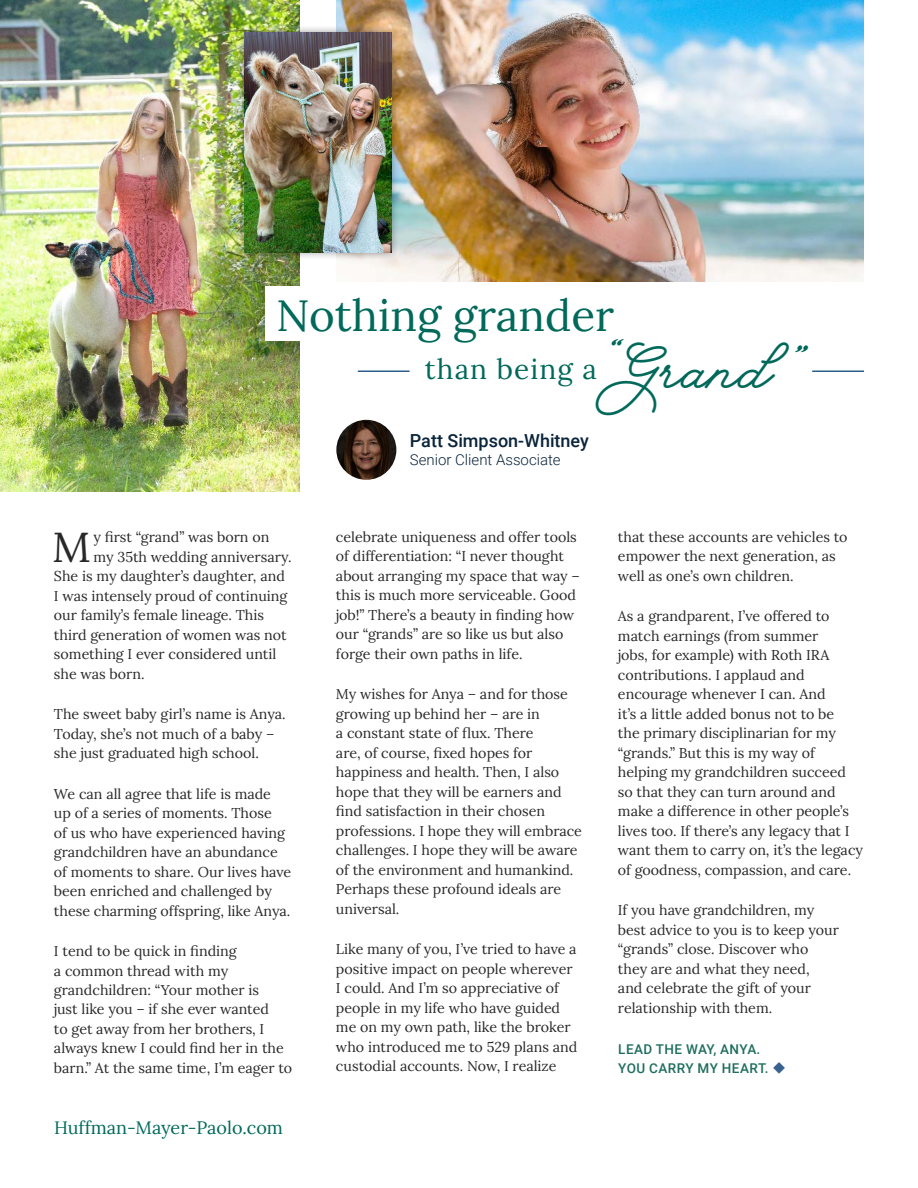
<style>
.page{position:relative;width:918px;height:1188px;background:#fff}
.page>*{position:absolute;margin:0;border:0;box-sizing:border-box;transform-origin:0 0}
.t1{font:43.95px "Lora";color:#00695a}
.t2{font:43.95px "Hearty Morning";color:#00695a}
.t3{font:42.15px "Lora";color:#292829}
.t4{font:27.9px "Lora";letter-spacing:.04em;color:#00695a}
.t5{font:18px "Lora";color:#00695a}
.t6{font:500 18px "Roboto";color:#0a243a}
.t7{font:300 15px "Roboto";color:#0a243a}
.t8{font:14.25px/19.5px "Lora";color:#292829}
.t9{font:500 13.5px/19.5px "Roboto";letter-spacing:.035em;color:#1e6e5f}
.s1{font-family:"Hearty Morning";font-size:46.95px}
.s2{color:#39618d}
</style>
<div class="page">
<img style="left:336px;top:0;width:528px;height:282px">
<img style="left:0;top:0;width:300px;height:492px">
<img style="left:336px;top:420px;width:60px;height:60px;border-radius:30px">
<div style="left:237px;top:24px;width:163px;height:236px;background:#000;opacity:.4"></div>
<img style="left:245px;top:32px;width:146px;height:220px">
<div style="left:266px;top:286px;width:87px;height:55px;background:#fff"></div>
<hr style="left:812px;top:370px;width:52px;height:2px;background:#2c5c89">
<hr style="left:358px;top:370px;width:52px;height:2px;background:#2c5c89">
<h1 class="t1" style="left:276px;top:282px;width:340px">Nothing grander</h1>
<h3 class="t4" style="left:425px;top:348px;width:380px">than being a<span class="s1">Grand ”</span></h3>
<h1 class="t2" style="left:605px;top:339px;width:12px">“</h1>
<h2 class="t3" style="left:52px;top:515px;width:40px">M</h2>
<p class="t8" style="left:94px;top:526px;width:177px">y first “grand” was born on</p>
<p class="t8" style="left:94px;top:546px;width:200px">my 35th wedding anniversary.</p>
<p class="t8" style="left:54px;top:565px;width:232px">She is my daughter’s daughter, and</p>
<p class="t8" style="left:54px;top:585px;width:235px">I was intensely proud of continuing</p>
<p class="t8" style="left:54px;top:604px;width:212px">our family’s female lineage. This</p>
<p class="t8" style="left:54px;top:624px;width:234px">third generation of women was not</p>
<p class="t8" style="left:54px;top:643px;width:224px">something I ever considered until</p>
<p class="t8" style="left:54px;top:663px;width:92px">she was born.</p>
<p class="t8" style="left:54px;top:703px;width:233px">The sweet baby girl’s name is Anya.<br>Today, she’s not much of a baby – she just graduated high school.</p>
<p class="t8" style="left:54px;top:783px;width:239px">We can all agree that life is made up of a series of moments. Those<br>of us who have experienced having grandchildren have an abundance of moments to share. Our lives have been enriched and challenged by these charming offspring, like Anya.</p>
<p class="t8" style="left:54px;top:940px;width:240px">I tend to be quick in finding<br>a common thread with my grandchildren: “Your mother is<br>just like you – if she ever wanted<br>to get away from her brothers, I always knew I could find her in the barn.” At the same time, I’m eager to</p>
<p class="t5" style="left:54px;top:1114px;width:231px">Huffman-Mayer-Paolo.com</p>
<p class="t6" style="left:410px;top:428px;width:181px">Patt Simpson-Whitney</p>
<p class="t7" style="left:410px;top:449px;width:152px">Senior Client Associate</p>
<p class="t8" style="left:336px;top:526px;width:245px">celebrate uniqueness and offer tools of differentiation: “I never thought about arranging my space that way – this is much more serviceable. Good job!” There’s a beauty in finding how our “grands” are so like us but also forge their own paths in life.</p>
<p class="t8" style="left:336px;top:684px;width:248px">My wishes for Anya – and for those growing up behind her – are in<br>a constant state of flux. There<br>are, of course, fixed hopes for happiness and health. Then, I also hope that they will be earners and find satisfaction in their chosen professions. I hope they will embrace challenges. I hope they will be aware of the environment and humankind.<br>Perhaps these profound ideals are universal.</p>
<p class="t8" style="left:336px;top:939px;width:243px">Like many of you, I’ve tried to have a positive impact on people wherever I could. And I’m so appreciative of people in my life who have guided me on my own path, like the broker who introduced me to 529 plans and custodial accounts. Now, I realize</p>
<p class="t8" style="left:618px;top:526px;width:231px">that these accounts are vehicles to empower the next generation, as well as one’s own children.</p>
<p class="t8" style="left:618px;top:606px;width:247px">As a grandparent, I’ve offered to match earnings (from summer<br>jobs, for example) with Roth IRA contributions. I applaud and encourage whenever I can. And<br>it’s a little added bonus not to be<br>the primary disciplinarian for my “grands.” But this is my way of helping my grandchildren succeed so that they can turn around and make a difference in other people’s lives too. If there’s any legacy that I want them to carry on, it’s the legacy of goodness, compassion, and care.</p>
<p class="t8" style="left:618px;top:899px;width:222px">If you have grandchildren, my best advice to you is to keep your “grands” close. Discover who they are and what they need,<br>and celebrate the gift of your relationship with them.</p>
<p class="t9" style="left:618px;top:1039px;width:170px">LEAD THE WAY, ANYA.<br>YOU CARRY MY HEART. <span class="s2">◆</span></p>
</div>
